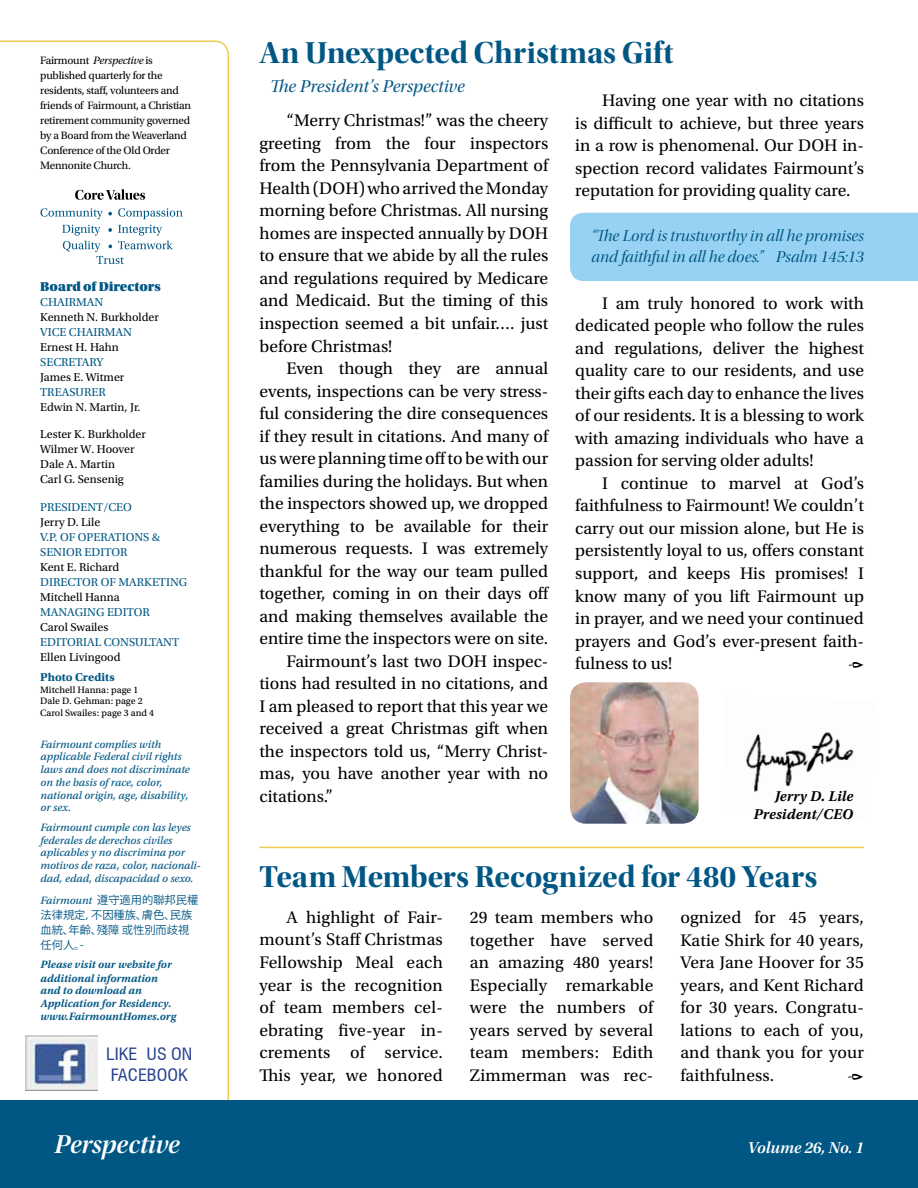
<style>
.page{position:relative;width:918px;height:1188px;background:#fff}
.page>*{position:absolute;margin:0;border:0;box-sizing:border-box;transform-origin:0 0}
.t1{font:31.5px "Utopia Std Bold Disp";color:#005784}
.t2{font:27px "Utopia Std Semibold Disp It";color:#fff}
.t3{font:18px "Utopia Std Subh It";color:#005784}
.t4{font:17.7px/22.5px "Utopia Std";color:#000;text-align:justify}
.t5{font:17.25px "Utopia Std";color:#000}
.t6{font:condensed 16.65px/20.7px "Swiss 721 BT";color:#25408f;scale:1.09 1}
.t7{font:16.5px/21px "Utopia Std Disp It";color:#005784}
.t8{font:16.5px "Utopia Std Semibold Subh It";color:#fff}
.t9{font:15px/18px "Utopia Std Semibold Capt It";color:#000;text-align:right}
.t10{font:13.5px "Utopia Std Black Headline";color:#005784}
.t11{font:12px/15px "Utopia Std";color:#000}
.t12{font:12px/15px "Utopia Std";color:#005784}
.t13{font:12px "Utopia Std Bold Capt";color:#005784}
.t14{font:11.25px/12.8px "Utopia Std Capt It";color:#005784}
.t15{font:11.25px/15px "Utopia Std";letter-spacing:-.02em;color:#000}
.t16{font:11.25px/12.9px "Utopia Std Semibold Capt It";color:#005784}
.t17{font:11.25px/15px "Koz Go Pr 6 N";color:#005784}
.t18{font:9.75px/11.7px "Utopia Std Capt";color:#000}
.s1{font-style:italic}
.s2{font-family:"Koz Go Pr 6 N"}
</style>
<div class="page">
<svg style="left:0;top:40px;width:230px;height:1061px"></svg>
<div style="left:0;top:1101px;width:918px;height:87px;background:#005784"></div>
<svg style="left:75px;top:189px;width:70px;height:11px"></svg>
<svg style="left:40px;top:208px;width:143px;height:11px"></svg>
<svg style="left:62px;top:225px;width:111px;height:39px"></svg>
<hr style="left:259px;top:847px;width:605px;height:1px;background:#eccc4c">
<div style="left:570px;top:213px;width:348px;height:68px;background:#98d2f2"></div>
<img style="left:745px;top:732px;width:109px;height:60px">
<img style="left:570px;top:682px;width:129px;height:142px">
<img style="left:25px;top:1035px;width:73px;height:55px">
<p class="t15" style="left:40px;top:53px;width:152px">Fairmount <span class="s1">Perspective</span> is published quarterly for the residents, staff, volunteers and friends of Fairmount, a Christian retirement community governed by a Board from the Weaverland<br>Conference of the Old Order<br>Mennonite Church.</p>
<p class="t10" style="left:40px;top:279px;width:122px">Board of Directors</p>
<p class="t12" style="left:40px;top:295px;width:65px">CHAIRMAN</p>
<p class="t11" style="left:40px;top:310px;width:120px">Kenneth N. Burkholder</p>
<p class="t12" style="left:40px;top:325px;width:93px">VICE CHAIRMAN</p>
<p class="t11" style="left:40px;top:340px;width:80px">Ernest H. Hahn</p>
<p class="t12" style="left:40px;top:355px;width:65px">SECRETARY</p>
<p class="t11" style="left:40px;top:370px;width:86px">James E. Witmer</p>
<p class="t12" style="left:40px;top:385px;width:67px">TREASURER</p>
<p class="t11" style="left:40px;top:400px;width:102px">Edwin N. Martin, Jr.</p>
<p class="t11" style="left:40px;top:427px;width:107px">Lester K. Burkholder<br>Wilmer W. Hoover<br>Dale A. Martin<br>Carl G. Sensenig</p>
<p class="t12" style="left:40px;top:500px;width:93px">PRESIDENT/CEO</p>
<p class="t11" style="left:40px;top:515px;width:62px">Jerry D. Lile</p>
<p class="t12" style="left:40px;top:530px;width:121px">V.P. OF OPERATIONS &amp;<br>SENIOR EDITOR</p>
<p class="t11" style="left:40px;top:560px;width:81px">Kent E. Richard</p>
<p class="t12" style="left:40px;top:575px;width:149px">DIRECTOR OF MARKETING</p>
<p class="t11" style="left:40px;top:590px;width:81px">Mitchell Hanna</p>
<p class="t12" style="left:40px;top:605px;width:111px">MANAGING EDITOR</p>
<p class="t11" style="left:40px;top:620px;width:70px">Carol Swailes</p>
<p class="t12" style="left:40px;top:635px;width:141px">EDITORIAL CONSULTANT</p>
<p class="t11" style="left:40px;top:650px;width:82px">Ellen Livingood</p>
<p class="t13" style="left:40px;top:670px;width:76px">Photo Credits</p>
<p class="t18" style="left:40px;top:684px;width:115px">Mitchell Hanna: page 1<br>Dale D. Gehman: page 2<br>Carol Swailes: page 3 and 4</p>
<p class="t14" style="left:40px;top:738px;width:151px">Fairmount complies with applicable Federal civil rights laws and does not discriminate on the basis of race, color, national origin, age, disability, or sex.</p>
<p class="t14" style="left:40px;top:821px;width:162px">Fairmount cumple con las leyes federales de derechos civiles aplicables y no discrimina por motivos de raza, color, nacionali&shy;dad, edad, discapacidad o sexo.</p>
<p class="t14" style="left:40px;top:894px;width:159px">Fairmount <span class="s2">遵守適用的聯邦民權</span></p>
<p class="t17" style="left:40px;top:907px;width:153px">法律規定，不因種族、膚色、民族血統、年齡、殘障 或性別而歧視任何人。-</p>
<p class="t16" style="left:40px;top:958px;width:137px">Please visit our website for additional information and to download an<br>Application for Residency. www.FairmountHomes.org</p>
<p class="t6" style="left:106px;top:1044px;width:81px">LIKE US ON<br>FACEBOOK</p>
<h1 class="t1" style="left:260px;top:36px;width:416px">An Unexpected Christmas Gift</h1>
<p class="t3" style="left:270px;top:77px;width:196px">The President’s Perspective</p>
<p class="t4" style="left:259px;top:110px;width:290px;text-indent:27px">“Merry Christmas!” was the cheery greeting from the four inspectors from the Pennsylvania Department of Health (DOH) who arrived the Monday morning before Christmas. All nursing homes are inspected annually by DOH to ensure that we abide by all the rules and regulations required by Medicare and Medicaid. But the timing of this inspection seemed a bit unfair…. just before Christmas!</p>
<p class="t4" style="left:286px;top:357px;width:263px">Even though they are annual</p>
<p class="t4" style="left:259px;top:380px;width:290px">events, inspections can be very stress-</p>
<p class="t4" style="left:259px;top:402px;width:290px">ful considering the dire consequences</p>
<p class="t4" style="left:259px;top:425px;width:290px">if they result in citations. And many of</p>
<p class="t4" style="left:259px;top:447px;width:290px">us were planning time off to be with our</p>
<p class="t4" style="left:259px;top:470px;width:290px">families during the holidays. But when</p>
<p class="t4" style="left:259px;top:492px;width:290px">the inspectors showed up, we dropped</p>
<p class="t4" style="left:259px;top:515px;width:290px">everything to be available for their</p>
<p class="t4" style="left:259px;top:537px;width:290px">numerous requests. I was extremely</p>
<p class="t4" style="left:259px;top:560px;width:290px">thankful for the way our team pulled</p>
<p class="t4" style="left:259px;top:582px;width:291px">together, coming in on their days off</p>
<p class="t4" style="left:259px;top:605px;width:290px">and making themselves available the</p>
<p class="t4" style="left:259px;top:627px;width:290px">entire time the inspectors were on site.</p>
<p class="t4" style="left:286px;top:650px;width:263px">Fairmount’s last two DOH inspec-</p>
<p class="t4" style="left:259px;top:672px;width:290px">tions had resulted in no citations, and</p>
<p class="t4" style="left:259px;top:695px;width:290px">I am pleased to report that this year we</p>
<p class="t4" style="left:259px;top:717px;width:290px">received a great Christmas gift when</p>
<p class="t4" style="left:259px;top:740px;width:290px">the inspectors told us, “Merry Christ-</p>
<p class="t4" style="left:259px;top:762px;width:290px">mas, you have another year with no</p>
<p class="t4" style="left:259px;top:785px;width:75px">citations.”</p>
<p class="t4" style="left:575px;top:90px;width:290px;text-indent:27px">Having one year with no citations is difficult to achieve, but three years in a row is phenomenal. Our DOH in&shy;spection record validates Fairmount’s reputation for providing quality care.</p>
<p class="t7" style="left:591px;top:226px;width:274px">“The Lord is trustworthy in all he promises and faithful in all he does.” Psalm 145:13</p>
<p class="t4" style="left:575px;top:292px;width:290px;text-indent:27px">I am truly honored to work with dedicated people who follow the rules and regulations, deliver the highest quality care to our residents, and use their gifts each day to enhance the lives of our residents. It is a blessing to work with amazing individuals who have a passion for serving older adults!</p>
<p class="t4" style="left:575px;top:472px;width:290px;text-indent:27px">I continue to marvel at God’s faithfulness to Fairmount! We couldn’t carry out our mission alone, but He is persistently loyal to us, offers constant support, and keeps His promises! I know many of you lift Fairmount up in prayer, and we need your continued prayers and God’s ever-present faith&shy;fulness to us!</p>
<p class="t5" style="left:848px;top:654px;width:17px">•</p>
<p class="t9" style="left:754px;top:787px;width:101px">Jerry D. Lile<br>President/CEO</p>
<h1 class="t1" style="left:259px;top:859px;width:559px">Team Members Recognized for 480 Years</h1>
<p class="t4" style="left:259px;top:906px;width:185px;text-indent:27px">A highlight of Fair&shy;mount’s Staff Christmas Fellowship Meal each year is the recognition of team members cel&shy;ebrating five-year in&shy;crements of service.<br>This year, we honored</p>
<p class="t4" style="left:470px;top:906px;width:185px">29 team members who together have served an amazing 480 years!<br>Especially remarkable were the numbers of years served by several team members: Edith Zimmerman was rec-</p>
<p class="t4" style="left:680px;top:906px;width:185px">ognized for 45 years, Katie Shirk for 40 years, Vera Jane Hoover for 35 years, and Kent Richard for 30 years. Congratu&shy;lations to each of you, and thank you for your faithfulness.</p>
<p class="t4" style="left:848px;top:1064px;width:18px">•</p>
<h2 class="t2" style="left:54px;top:1129px;width:127px">Perspective</h2>
<p class="t8" style="left:748px;top:1138px;width:118px">Volume 26, No. 1</p>
</div>
